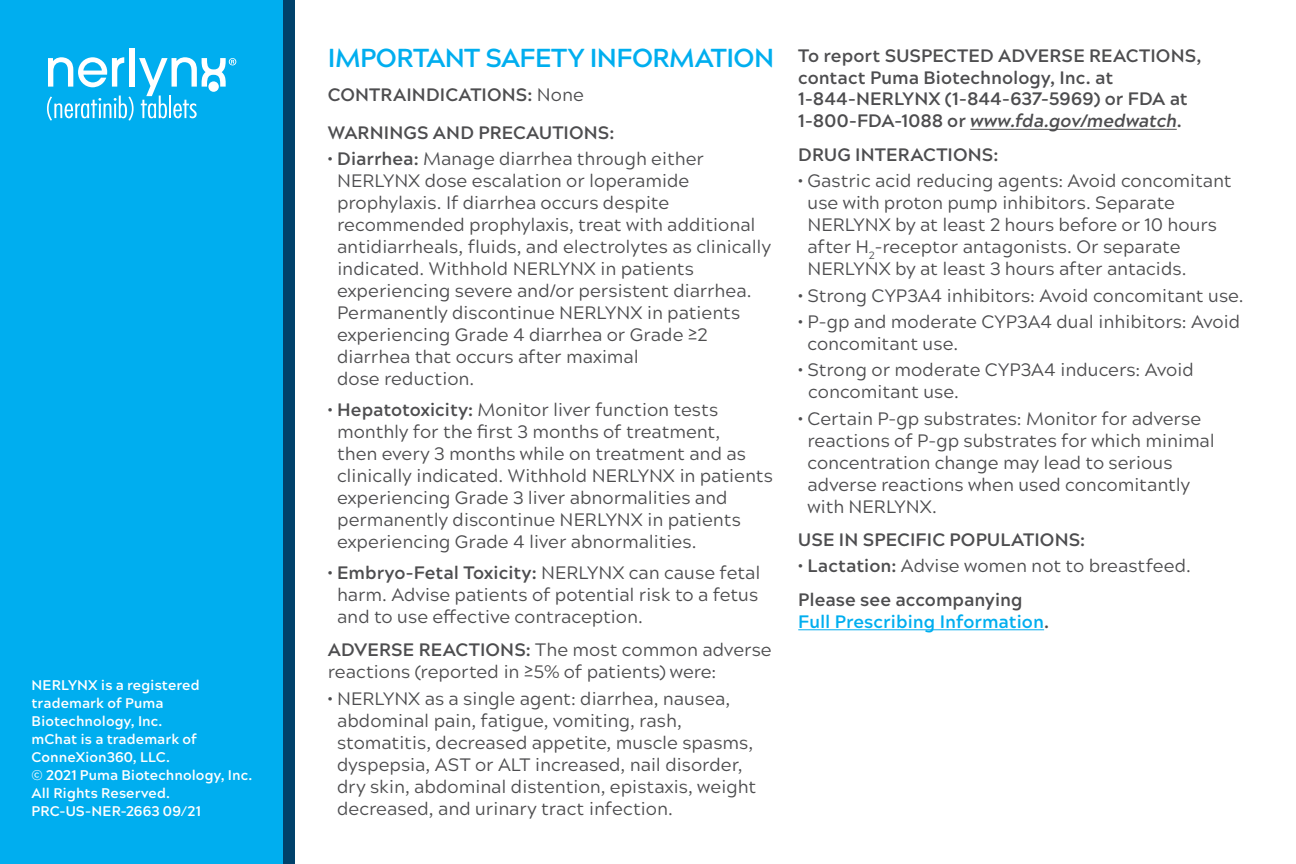
<style>
.page{position:relative;width:1296px;height:864px;background:#fff}
.page>*{position:absolute;margin:0;border:0;box-sizing:border-box;transform-origin:0 0}
.t1{font:700 26px "Acherus Grotesque";letter-spacing:-.025em;color:#00aeef}
.t2{font:18px/22px "Acherus Grotesque";color:#4d4d4f}
.t3{font:700 18px/22px "Acherus Grotesque";letter-spacing:.005em;color:#4d4d4f}
.t4{font:700 18px "Acherus Grotesque";letter-spacing:-.005em;color:#00aeef}
.t5{font:700 14px/18px "Acherus Grotesque";letter-spacing:.005em;color:#fff}
.s1{font-weight:400}
.s2{font-weight:700}
.s3{font-style:italic}
.s4{color:#4d4d4f}
</style>
<div class="page">
<div style="left:0;top:0;width:283px;height:864px;background:#00aeef"></div>
<div style="left:283px;top:0;width:12px;height:864px;background:#00416b"></div>
<hr style="left:970px;top:129px;width:207px;height:1px;background:#4d4d4f">
<hr style="left:798px;top:629px;width:246px;height:1px;background:#00aeef">
<div style="left:129px;top:48px;width:5px;height:39px;background:#fff"></div>
<svg style="left:47px;top:57px;width:189px;height:64px"></svg>
<p class="t5" style="left:32px;top:675px;width:222px">NERLYNX is a registered trademark of Puma<br>Biotechnology, Inc.<br>mChat is a trademark of<br>ConneXion360, LLC.<br>© 2021 Puma Biotechnology, Inc.<br>All Rights Reserved.<br>PRC-US-NER-2663 09/21</p>
<h1 class="t1" style="left:328px;top:36px;width:448px">IMPORTANT SAFETY INFORMATION</h1>
<p class="t3" style="left:328px;top:75px;width:288px;line-height:37.8px">CONTRAINDICATIONS: <span class="s1">None<br></span>WARNINGS AND PRECAUTIONS:</p>
<p class="t2" style="left:337px;top:147px;width:435px;text-indent:-9px"><span class="s2">• Diarrhea:</span> Manage diarrhea through either NERLYNX dose escalation or loperamide prophylaxis. If diarrhea occurs despite recommended prophylaxis, treat with additional antidiarrheals, fluids, and electrolytes as clinically indicated. Withhold NERLYNX in patients experiencing severe and/or persistent diarrhea.<br>Permanently discontinue NERLYNX in patients experiencing Grade 4 diarrhea or Grade ≥2 diarrhea that occurs after maximal<br>dose reduction.</p>
<p class="t2" style="left:337px;top:398px;width:437px;text-indent:-9px"><span class="s2">• Hepatotoxicity:</span> Monitor liver function tests monthly for the first 3 months of treatment,<br>then every 3 months while on treatment and as clinically indicated. Withhold NERLYNX in patients experiencing Grade 3 liver abnormalities and permanently discontinue NERLYNX in patients experiencing Grade 4 liver abnormalities.</p>
<p class="t2" style="left:337px;top:561px;width:425px;text-align:justify;text-indent:-9px"><span class="s2">• Embryo-Fetal Toxicity:</span> NERLYNX can cause fetal harm. Advise patients of potential risk to a fetus and to use effective contraception.</p>
<p class="t2" style="left:328px;top:638px;width:445px"><span class="s2">ADVERSE REACTIONS:</span> The most common adverse reactions (reported in ≥5% of patients) were:</p>
<p class="t2" style="left:337px;top:686px;width:421px;text-indent:-9px"><span class="s2">•</span> NERLYNX as a single agent: diarrhea, nausea, abdominal pain, fatigue, vomiting, rash, stomatitis, decreased appetite, muscle spasms, dyspepsia, AST or ALT increased, nail disorder, dry skin, abdominal distention, epistaxis, weight decreased, and urinary tract infection.</p>
<p class="t3" style="left:798px;top:43px;width:405px">To report SUSPECTED ADVERSE REACTIONS, contact Puma Biotechnology, Inc. at 1-844-NERLYNX (1-844-637-5969) or FDA at 1-800-FDA-1088 or <span class="s3">www.fda.gov/medwatch</span>.</p>
<p class="t3" style="left:798px;top:143px;width:202px">DRUG INTERACTIONS:</p>
<p class="t2" style="left:807px;top:169px;width:426px;text-indent:-9px"><span class="s2">•</span> Gastric acid reducing agents: Avoid concomitant use with proton pump inhibitors. Separate NERLYNX by at least 2 hours before or 10 hours after H<sub>2</sub>-receptor antagonists. Or separate NERLYNX by at least 3 hours after antacids.</p>
<p class="t2" style="left:798px;top:283px;width:447px"><span class="s2">•</span> Strong CYP3A4 inhibitors: Avoid concomitant use.</p>
<p class="t2" style="left:807px;top:310px;width:434px;text-indent:-9px"><span class="s2">•</span> P-gp and moderate CYP3A4 dual inhibitors: Avoid concomitant use.</p>
<p class="t2" style="left:808px;top:358px;width:387px;text-indent:-10px"><span class="s2">•</span> Strong or moderate CYP3A4 inducers: Avoid concomitant use.</p>
<p class="t2" style="left:807px;top:406px;width:409px;text-indent:-9px"><span class="s2">•</span> Certain P-gp substrates: Monitor for adverse reactions of P-gp substrates for which minimal concentration change may lead to serious adverse reactions when used concomitantly with NERLYNX.</p>
<p class="t3" style="left:798px;top:528px;width:289px">USE IN SPECIFIC POPULATIONS:</p>
<p class="t3" style="left:798px;top:548px;width:394px;line-height:33.6px">• Lactation: <span class="s1">Advise women not to breastfeed.<br></span>Please see accompanying</p>
<p class="t4" style="left:798px;top:606px;width:252px">Full Prescribing Information<span class="s4">.</span></p>
</div>
